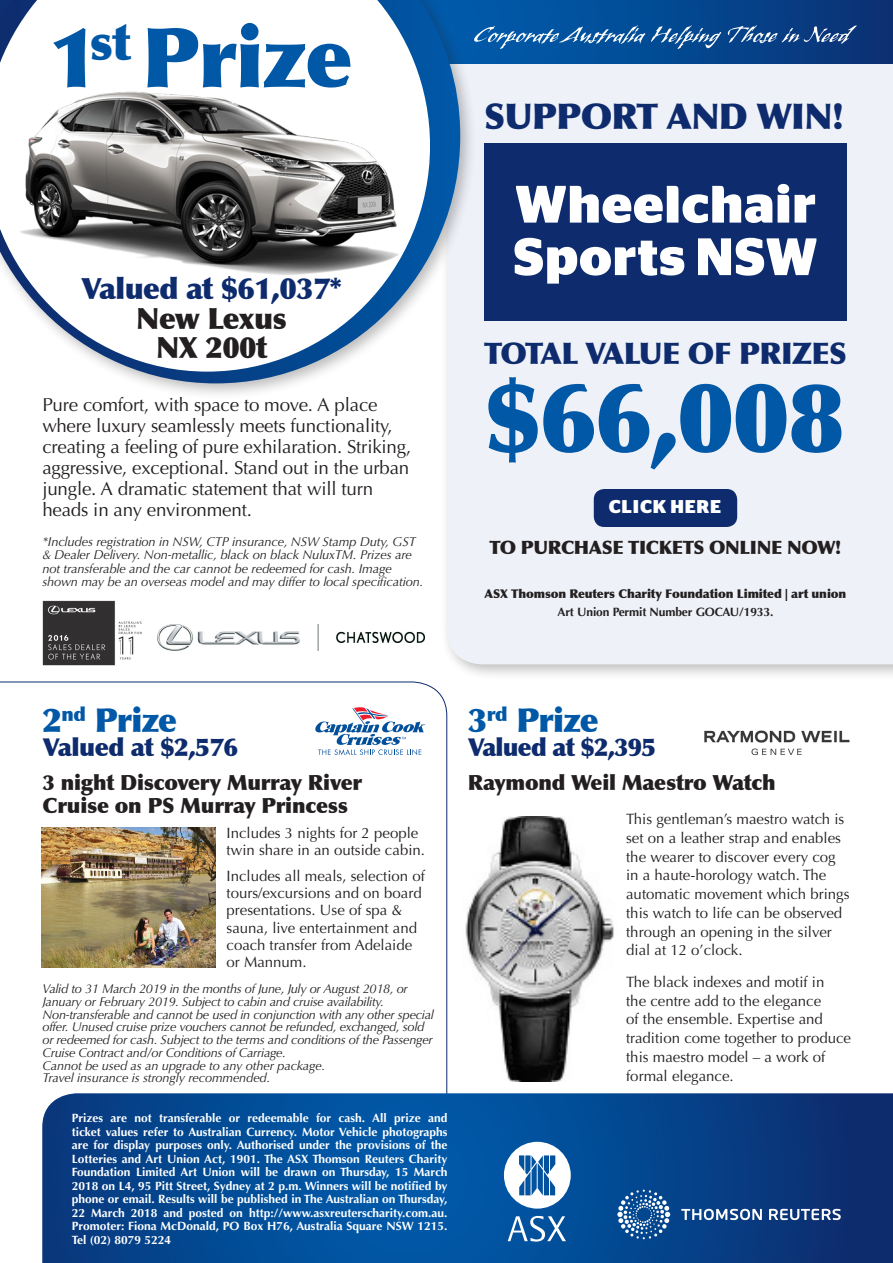
<style>
.page{position:relative;width:893px;height:1263px;background:#fff}
.page>*{position:absolute;margin:0;border:0;box-sizing:border-box;transform-origin:0 0}
.Heading{font:900 96.6px "Optima";color:#0158a6}
.t1{font:900 82.95px "Optima";letter-spacing:-.02em;color:#0158a6}
.Charity_name{font:700 52.5px/52.5px "Stag Sans";letter-spacing:.02em;color:#fff}
.Heading-2{font:900 35.55px "Optima";letter-spacing:-.02em;color:#0d2b6d}
.t2{font:900 33px "Optima";letter-spacing:-.025em;color:#0158a6}
.Heading-3{font:900 29.85px "Optima";letter-spacing:-.02em;color:#0d2b6d}
.t3{font:900 29.4px "Optima";letter-spacing:-.02em;color:#0d2b6d}
.t4{font:900 29.4px/29.7px "Optima";letter-spacing:-.02em;color:#231f20;text-align:center}
.t5{font:900 24.75px "Optima";letter-spacing:-.03em;color:#0d2b6d}
.t6{font:900 21px/22.5px "Optima";letter-spacing:-.01em;color:#231f20}
.t7{font:18.75px/21px "Optima";letter-spacing:-.01em;color:#231f20}
.Heading-4{font:900 18.45px "Optima";letter-spacing:-.02em;color:#231f20}
.t8{font:700 18.45px "Stag Sans";letter-spacing:.04em;color:#fff}
.t9{font:15px/18.8px "Optima";color:#231f20}
.t10{font:italic 12.9px/13.5px "Optima";letter-spacing:-.01em;color:#231f20}
.t11{font:italic 12.75px/12.8px "Optima";letter-spacing:-.02em;color:#231f20}
.Body_text{font:900 12.15px "Optima";letter-spacing:-.01em;color:#231f20}
.Heading-5{font:700 12.15px "Optima";letter-spacing:-.01em;color:#231f20}
.t12{font:700 12px/13.5px "Optima";color:#fff;text-align:justify}
</style>
<div class="page">
<div style="left:439px;top:31px;width:454px;height:650px;background:#231f20;opacity:.3"></div>
<div style="left:446px;top:64px;width:447px;height:600px;background:#eef1f8"></div>
<svg style="left:0;top:681px;width:448px;height:412px"></svg>
<svg style="left:477px;top:0;width:416px;height:64px;background:#04458e"></svg>
<svg style="left:42px;top:1093px;width:851px;height:170px;background:#05478f"></svg>
<svg style="left:681px;top:1209px;width:160px;height:11px"></svg>
<svg style="left:617px;top:1189px;width:53px;height:50px;background:#3c71a8"></svg>
<svg style="left:504px;top:1142px;width:67px;height:66px"></svg>
<svg style="left:508px;top:1216px;width:58px;height:25px"></svg>
<div style="left:0;top:0;width:477px;height:400px;background:#231f20;opacity:.3"></div>
<svg style="left:0;top:0;width:460px;height:383px"></svg>
<svg style="left:0;top:0;width:431px;height:373px"></svg>
<svg style="left:474px;top:25px;width:383px;height:24px;background:#2c66a3"></svg>
<div style="left:484px;top:143px;width:363px;height:178px;background:#0d2b6d"></div>
<div style="left:594px;top:489px;width:143px;height:38px;background:#0d2b6d;border-radius:10px"></div>
<svg style="left:315px;top:707px;width:110px;height:48px"></svg>
<img style="left:157px;top:625px;width:267px;height:25px">
<img style="left:42px;top:601px;width:100px;height:64px">
<img style="left:704px;top:730px;width:146px;height:26px">
<img style="left:465px;top:816px;width:149px;height:266px">
<img style="left:41px;top:827px;width:175px;height:141px">
<h2 class="t1" style="left:49px;top:8px;width:305px">1<sup>st</sup> Prize</h2>
<h3 class="t3" style="left:81px;top:271px;width:262px">Valued at $61,037*</h3>
<h3 class="t4" style="left:136px;top:304px;width:152px">New Lexus<br>NX 200t</h3>
<p class="t7" style="left:42px;top:394px;width:370px">Pure comfort, with space to move. A place where luxury seamlessly meets functionality, creating a feeling of pure exhilaration. Striking, aggressive, exceptional. Stand out in the urban jungle. A dramatic statement that will turn heads in any environment.</p>
<p class="t10" style="left:42px;top:535px;width:382px">*Includes registration in NSW, CTP insurance, NSW Stamp Duty, GST &amp; Dealer Delivery. Non-metallic, black on black NuluxTM. Prizes are not transferable and the car cannot be redeemed for cash. Image shown may be an overseas model and may differ to local specification.</p>
<p class="Heading-2" style="left:484px;top:95px;width:361px">SUPPORT AND WIN!</p>
<p class="Charity_name" style="left:513px;top:178px;width:305px">Wheelchair<br>Sports NSW</p>
<p class="Heading-3" style="left:484px;top:336px;width:364px">TOTAL VALUE OF PRIZES</p>
<p class="Heading" style="left:484px;top:359px;width:362px">$66,008</p>
<p class="t8" style="left:609px;top:496px;width:114px">CLICK HERE</p>
<p class="Heading-4" style="left:490px;top:536px;width:353px">TO PURCHASE TICKETS ONLINE NOW!</p>
<p class="Body_text" style="left:485px;top:587px;width:363px">ASX Thomson Reuters Charity Foundation Limited | art union</p>
<p class="Heading-5" style="left:557px;top:605px;width:218px">Art Union Permit Number GOCAU/1933.</p>
<h3 class="t2" style="left:43px;top:701px;width:136px">2<sup>nd</sup> Prize</h3>
<h3 class="t5" style="left:43px;top:732px;width:197px">Valued at $2,576</h3>
<h3 class="t6" style="left:43px;top:772px;width:321px">3 night Discovery Murray River<br>Cruise on PS Murray Princess</h3>
<p class="t9" style="left:227px;top:824px;width:200px;line-height:17.2px">Includes 3 nights for 2 people twin share in an outside cabin.</p>
<p class="t9" style="left:227px;top:867px;width:200px;line-height:17.2px">Includes all meals, selection of tours/excursions and on board presentations. Use of spa &amp; sauna, live entertainment and coach transfer from Adelaide or Mannum.</p>
<p class="t11" style="left:43px;top:982px;width:393px">Valid to 31 March 2019 in the months of June, July or August 2018, or January or February 2019. Subject to cabin and cruise availability.<br>Non-transferable and cannot be used in conjunction with any other special offer. Unused cruise prize vouchers cannot be refunded, exchanged, sold or redeemed for cash. Subject to the terms and conditions of the Passenger Cruise Contract and/or Conditions of Carriage.<br>Cannot be used as an upgrade to any other package.<br>Travel insurance is strongly recommended.</p>
<p class="t12" style="left:72px;top:1112px;width:377px">Prizes are not transferable or redeemable for cash. All prize and ticket values refer to Australian Currency. Motor Vehicle photographs are for display purposes only. Authorised under the provisions of the Lotteries and Art Union Act, 1901. The ASX Thomson Reuters Charity Foundation Limited Art Union will be drawn on Thursday, 15 March 2018 on L4, 95 Pitt Street, Sydney at 2 p.m. Winners will be notified by phone or email. Results will be published in The Australian on Thursday, 22 March 2018 and posted on http://www.asxreuterscharity.com.au.<br>Promoter: Fiona McDonald, PO Box H76, Australia Square NSW 1215.<br>Tel (02) 8079 5224</p>
<h3 class="t2" style="left:468px;top:701px;width:133px">3<sup>rd</sup> Prize</h3>
<h3 class="t5" style="left:468px;top:732px;width:190px">Valued at $2,395</h3>
<h3 class="t6" style="left:468px;top:772px;width:309px">Raymond Weil Maestro Watch</h3>
<p class="t9" style="left:626px;top:810px;width:225px">This gentleman’s maestro watch is set on a leather strap and enables the wearer to discover every cog in a haute-horology watch. The automatic movement which brings this watch to life can be observed through an opening in the silver dial at 12 o’clock.</p>
<p class="t9" style="left:626px;top:972px;width:226px">The black indexes and motif in<br>the centre add to the elegance<br>of the ensemble. Expertise and tradition come together to produce this maestro model – a work of formal elegance.</p>
</div>
